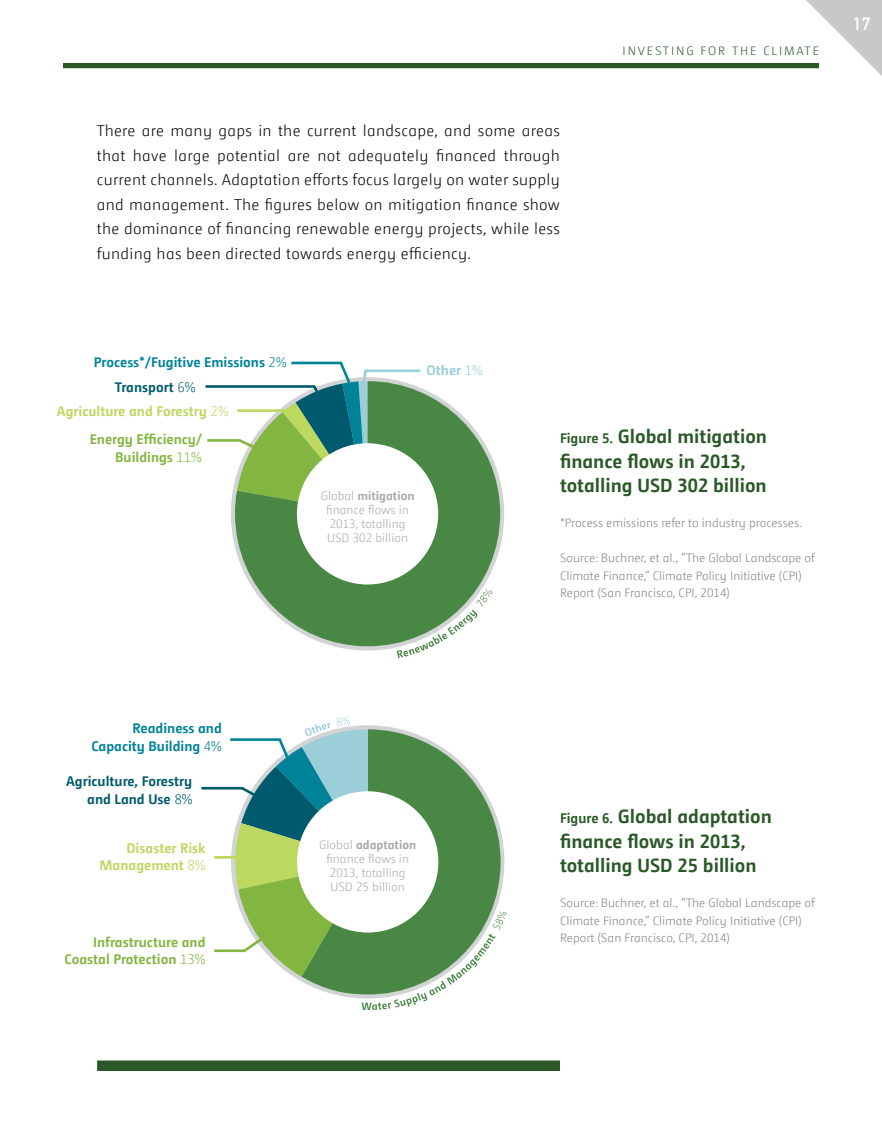
<style>
.page{position:relative;width:882px;height:1134px;background:#fff}
.page>*{position:absolute;margin:0;border:0;box-sizing:border-box;transform-origin:0 0}
.t1{font:700 19.25px/24.5px "GCF Camingo";color:#2a5927}
.t2{font:700 17.5px "DIN Alternate";color:#fff}
.t3{font:300 15.75px/24.5px "GCF Camingo";letter-spacing:.02em;color:#000;text-align:justify}
.t4{font:700 14px/17.5px "GCF Camingo";color:#83b641;text-align:right}
.t5{font:700 14px/17.5px "GCF Camingo";color:#008398;text-align:right}
.t6{font:700 14px/17.5px "GCF Camingo";color:#bcd85f;text-align:right}
.t7{font:700 14px/17.5px "GCF Camingo";color:#005a6e;text-align:right}
.t8{font:700 14px "GCF Camingo";color:#9bced8}
.t9{font:300 12.25px/17.5px "GCF Camingo";color:#808285}
.t10{font:300 12.25px/14px "GCF Camingo";color:#a7a9ac;text-align:center}
.t11{font:300 12.25px "GCF Camingo";letter-spacing:.15em;color:#2a5927}
.s1{font-weight:300}
.s2{font-weight:700}
.s3{font-size:14px}
</style>
<div class="page">
<svg style="left:772px;top:0;width:110px;height:76px"></svg>
<div style="left:97px;top:1060px;width:463px;height:11px;background:#2a5927"></div>
<div style="left:63px;top:63px;width:756px;height:5px;background:#2a5927"></div>
<svg style="left:201px;top:717px;width:306px;height:293px"></svg>
<div style="left:297px;top:791px;width:141px;height:142px;background:#fff;border-radius:50%"></div>
<svg style="left:235px;top:389px;width:265px;height:257px;fill:#498844"></svg>
<svg style="left:397px;top:589px;width:95px;height:69px"></svg>
<svg style="left:205px;top:361px;width:218px;height:153px"></svg>
<div style="left:297px;top:443px;width:141px;height:142px;background:#fff;border-radius:50%"></div>
<p class="t3" style="left:97px;top:118px;width:465px">There are many gaps in the current landscape, and some areas that have large potential are not adequately financed through current channels. Adaptation efforts focus largely on water supply and management. The figures below on mitigation finance show the dominance of financing renewable energy projects, while less funding has been directed towards energy efficiency.</p>
<p class="t11" style="left:623px;top:43px;width:198px">INVESTING FOR THE CLIMATE</p>
<p class="t2" style="left:853px;top:11px;width:18px">17</p>
<p class="t5" style="left:94px;top:353px;width:194px">Process*/Fugitive Emissions <span class="s1">2%</span></p>
<p class="t7" style="left:115px;top:378px;width:82px">Transport <span class="s1">6%</span></p>
<p class="t6" style="left:57px;top:402px;width:173px">Agriculture and Forestry <span class="s1">2%</span></p>
<p class="t4" style="left:90px;top:430px;width:114px">Energy Efficiency/<br>Buildings <span class="s1">11%</span></p>
<p class="t8" style="left:427px;top:361px;width:58px">Other <span class="s1">1%</span></p>
<p class="t10" style="left:321px;top:489px;width:95px">Global <span class="s2">mitigation </span>finance flows in<br>2013, totalling<br>USD 302 billion</p>
<p class="t1" style="left:560px;top:424px;width:209px"><span class="s3">Figure 5.</span> Global mitigation finance flows in 2013, totalling USD 302 billion</p>
<p class="t9" style="left:560px;top:514px;width:244px">*Process emissions refer to industry processes.</p>
<p class="t9" style="left:560px;top:549px;width:256px">Source: Buchner, et al., “The Global Landscape of<br>Climate Finance,” Climate Policy Initiative (CPI)<br>Report (San Francisco, CPI, 2014)</p>
<p class="t5" style="left:91px;top:719px;width:132px">Readiness and<br>Capacity Building <span class="s1">4%</span></p>
<p class="t7" style="left:66px;top:772px;width:128px">Agriculture, Forestry and Land Use <span class="s1">8%</span></p>
<p class="t6" style="left:100px;top:839px;width:108px">Disaster Risk<br>Management <span class="s1">8%</span></p>
<p class="t4" style="left:65px;top:933px;width:142px">Infrastructure and<br>Coastal Protection <span class="s1">13%</span></p>
<p class="t10" style="left:319px;top:837px;width:98px">Global <span class="s2">adaptation </span>finance flows in<br>2013, totalling<br>USD 25 billion</p>
<p class="t1" style="left:560px;top:804px;width:213px"><span class="s3">Figure 6.</span> Global adaptation finance flows in 2013, totalling USD 25 billion</p>
<p class="t9" style="left:560px;top:894px;width:256px">Source: Buchner, et al., “The Global Landscape of<br>Climate Finance,” Climate Policy Initiative (CPI)<br>Report (San Francisco, CPI, 2014)</p>
</div>
